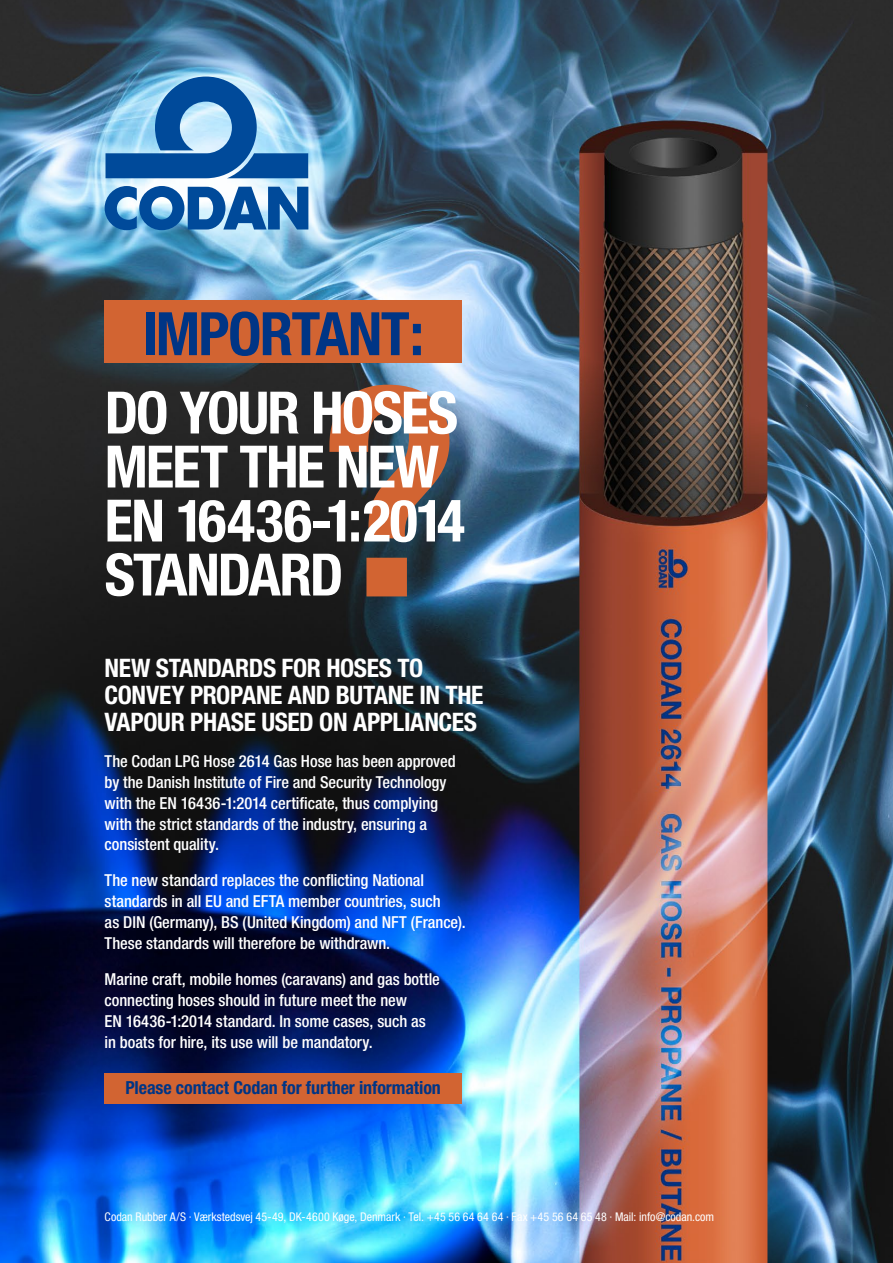
<style>
.page{position:relative;width:893px;height:1263px;background:#fff}
.page>*{position:absolute;margin:0;border:0;box-sizing:border-box;transform-origin:0 0}
.t1{font:700 condensed 293.25px "Helvetica Neue";color:#d26432}
.t2{font:700 condensed 60px "Helvetica Neue";letter-spacing:-.03em;color:#003585}
.t3{font:700 condensed 58.5px/54px "Helvetica Neue";letter-spacing:-.03em;color:#fff}
.t4{font:700 condensed 25.5px/27px "Helvetica Neue";letter-spacing:-.015em;color:#fff}
.t5{font:700 condensed 18px "Helvetica Neue";letter-spacing:-.005em;color:#003585}
.t6{font:500 condensed 16.5px/21px "Helvetica Neue";letter-spacing:-.005em;color:#fff}
.t7{font:condensed 12px "Helvetica Neue";letter-spacing:.005em;color:#fff}
</style>
<div class="page">
<img style="left:0;top:0;width:893px;height:1263px">
<svg style="left:105px;top:186px;width:203px;height:44px;background:#4d87bd"></svg>
<svg style="left:105px;top:77px;width:203px;height:101px;background:#5691c4"></svg>
<div style="left:105px;top:300px;width:357px;height:63px;background:#d26432"></div>
<div style="left:105px;top:1072px;width:357px;height:31px;background:#d26432"></div>
<p class="t2" style="left:142px;top:297px;width:283px">IMPORTANT:</p>
<p class="t1" style="left:319px;top:315px;width:143px">?</p>
<p class="t3" style="left:105px;top:385px;width:355px">DO YOUR HOSES<br>MEET THE NEW</p>
<p class="t3" style="left:105px;top:493px;width:362px">EN 16436-1:2014</p>
<p class="t3" style="left:105px;top:547px;width:240px">STANDARD</p>
<p class="t4" style="left:105px;top:654px;width:380px">NEW STANDARDS FOR HOSES TO<br>CONVEY PROPANE AND BUTANE IN THE<br>VAPOUR PHASE USED ON APPLIANCES</p>
<p class="t6" style="left:105px;top:750px;width:352px">The Codan LPG Hose 2614 Gas Hose has been approved by the Danish Institute of Fire and Security Technology with the EN 16436-1:2014 certificate, thus complying with the strict standards of the industry, ensuring a consistent quality.</p>
<p class="t6" style="left:105px;top:869px;width:363px">The new standard replaces the conflicting National standards in all EU and EFTA member countries, such<br>as DIN (Germany), BS (United Kingdom) and NFT (France).<br>These standards will therefore be withdrawn.</p>
<p class="t6" style="left:105px;top:968px;width:337px">Marine craft, mobile homes (caravans) and gas bottle connecting hoses should in future meet the new<br>EN 16436-1:2014 standard. In some cases, such as in boats for hire, its use will be mandatory.</p>
<p class="t5" style="left:125px;top:1077px;width:317px">Please contact Codan for further information</p>
<p class="t7" style="left:105px;top:1210px;width:611px">Codan Rubber A/S · Værkstedsvej 45-49, DK-4600 Køge, Denmark · Tel. +45 56 64 64 64 · Fax +45 56 64 65 48 · Mail: info@codan.com</p>
</div>
